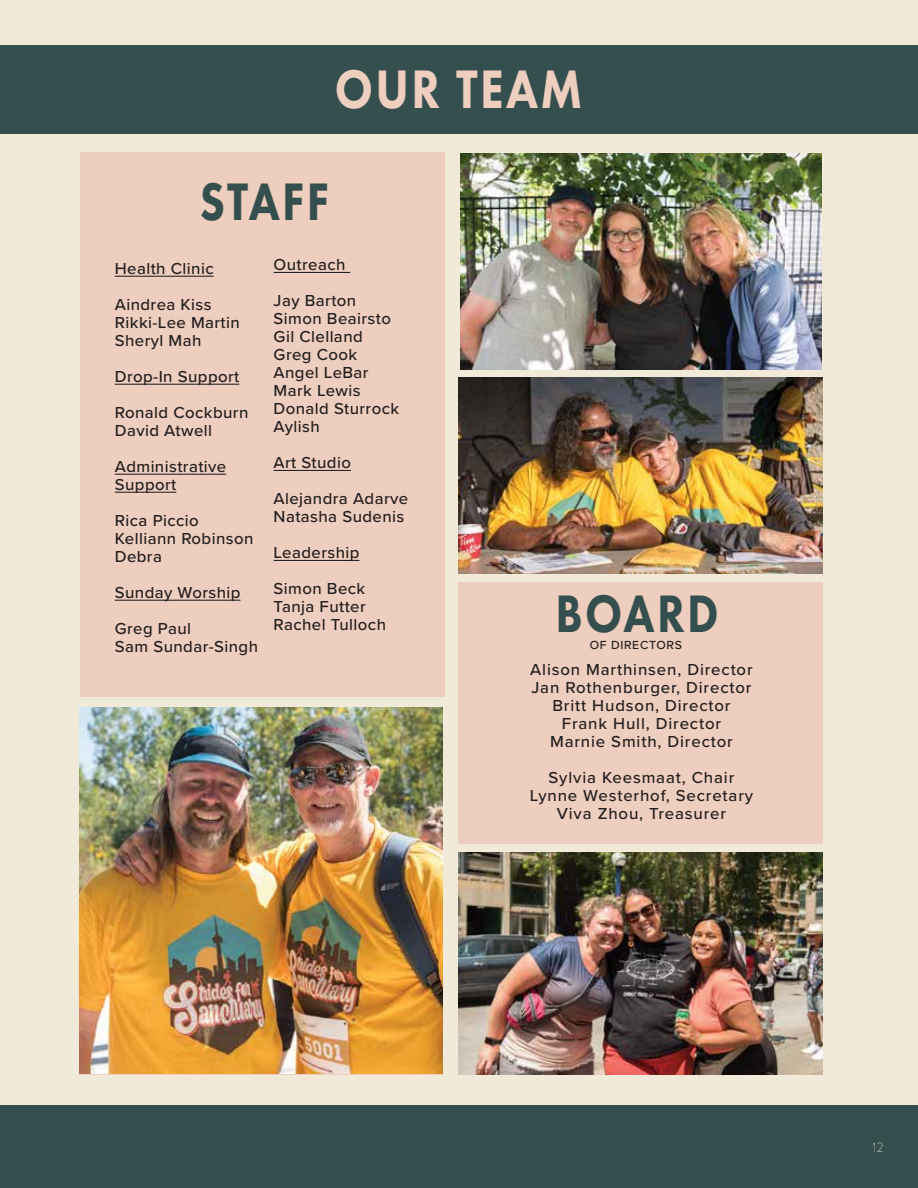
<style>
.page{position:relative;width:918px;height:1188px;background:#fff}
.page>*{position:absolute;margin:0;border:0;box-sizing:border-box;transform-origin:0 0}
.t1{font:800 56.25px "Futura PT";letter-spacing:.05em;color:#eecebf;scale:.84 1}
.t2{font:800 54.6px "Futura PT";letter-spacing:.05em;color:#354f4e;scale:.84 1}
.t3{font:500 16.5px/36px "Proxima Nova";letter-spacing:.025em;color:#231f20}
.t4{font:500 16.5px/18px "Proxima Nova";letter-spacing:.05em;color:#231f20;text-align:center}
.t5{font:100 14.1px "Proxima Nova T";color:#f0e9d8;scale:.85 1}
.t6{font:500 12.15px "Proxima Nova";letter-spacing:.05em;color:#231f20}
</style>
<div class="page">
<div style="left:0;top:0;width:918px;height:1106px;background:#f1ead9"></div>
<div style="left:459px;top:582px;width:364px;height:262px;background:#eecebe"></div>
<div style="left:81px;top:152px;width:364px;height:544px;background:#eecebe"></div>
<hr style="left:274px;top:272px;width:76px;height:1px;background:#231f20">
<hr style="left:274px;top:470px;width:77px;height:1px;background:#231f20">
<hr style="left:274px;top:560px;width:86px;height:1px;background:#231f20">
<hr style="left:115px;top:276px;width:99px;height:1px;background:#231f20">
<hr style="left:115px;top:384px;width:124px;height:1px;background:#231f20">
<hr style="left:115px;top:474px;width:111px;height:1px;background:#231f20">
<hr style="left:115px;top:492px;width:61px;height:1px;background:#231f20">
<hr style="left:115px;top:600px;width:126px;height:1px;background:#231f20">
<img style="left:460px;top:153px;width:361px;height:217px">
<div style="left:0;top:45px;width:918px;height:89px;background:#354f4e"></div>
<div style="left:0;top:1106px;width:918px;height:82px;background:#354f4e"></div>
<img style="left:80px;top:707px;width:363px;height:366px">
<img style="left:459px;top:378px;width:364px;height:196px">
<img style="left:459px;top:853px;width:364px;height:222px">
<h1 class="t1" style="left:335px;top:54px;width:296px">OUR TEAM</h1>
<h2 class="t2" style="left:200px;top:168px;width:155px">STAFF</h2>
<p class="t3" style="left:274px;top:246px;width:84px">Outreach<br>Jay Barton</p>
<p class="t3" style="left:274px;top:309px;width:127px;line-height:18px">Simon Beairsto<br>Gil Clelland<br>Greg Cook<br>Angel LeBar<br>Mark Lewis<br>Donald Sturrock<br>Aylish</p>
<p class="t3" style="left:274px;top:444px;width:136px">Art Studio<br>Alejandra Adarve</p>
<p class="t3" style="left:274px;top:498px;width:132px">Natasha Sudenis<br>Leadership<br>Simon Beck</p>
<p class="t3" style="left:274px;top:597px;width:114px;line-height:18px">Tanja Futter<br>Rachel Tulloch</p>
<p class="t3" style="left:115px;top:250px;width:100px">Health Clinic<br>Aindrea Kiss</p>
<p class="t3" style="left:115px;top:313px;width:127px;line-height:18px">Rikki-Lee Martin<br>Sheryl Mah</p>
<p class="t3" style="left:115px;top:358px;width:135px">Drop-In Support<br>Ronald Cockburn</p>
<p class="t3" style="left:115px;top:412px;width:113px">David Atwell<br>Administrative</p>
<p class="t3" style="left:115px;top:466px;width:86px">Support<br>Rica Piccio</p>
<p class="t3" style="left:115px;top:529px;width:140px;line-height:18px">Kelliann Robinson<br>Debra</p>
<p class="t3" style="left:115px;top:574px;width:127px">Sunday Worship<br>Greg Paul</p>
<p class="t3" style="left:115px;top:628px;width:145px">Sam Sundar-Singh</p>
<p class="t6" style="left:590px;top:636px;width:94px">OF DIRECTORS</p>
<h2 class="t2" style="left:555px;top:579px;width:196px">BOARD</h2>
<p class="t4" style="left:530px;top:660px;width:224px">Alison Marthinsen, Director<br>Jan Rothenburger, Director<br>Britt Hudson, Director<br>Frank Hull, Director<br>Marnie Smith, Director</p>
<p class="t4" style="left:530px;top:768px;width:225px">Sylvia Keesmaat, Chair<br>Lynne Westerhof, Secretary<br>Viva Zhou, Treasurer</p>
<p class="t5" style="left:873px;top:1137px;width:14px">12</p>
</div>
